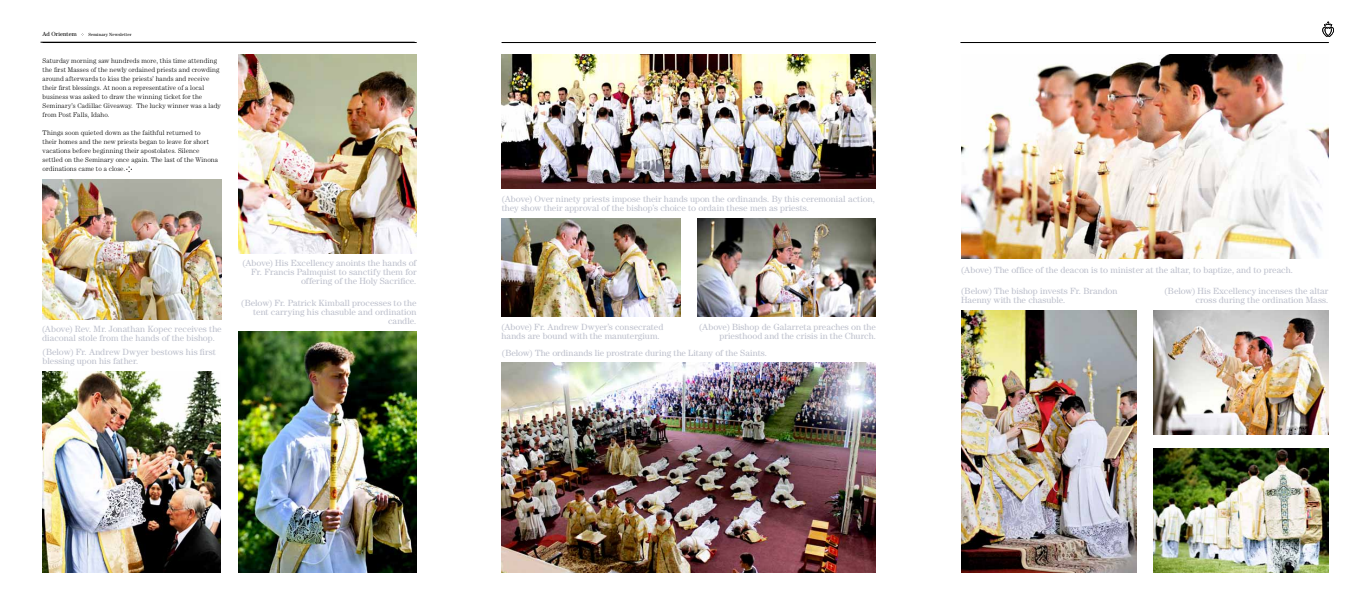
<style>
.page{position:relative;width:1371px;height:594px;background:#fff}
.page>*{position:absolute;margin:0;border:0;box-sizing:border-box;transform-origin:0 0}
.t1{font:9px/9px "Century Std";color:#bec1cd}
.t2{font:300 6.75px/9px "Century Std";letter-spacing:.015em;color:#000}
.t3{font:6px "Century Std";letter-spacing:.01em;color:#000}
.t4{font:4.5px "Century Std";letter-spacing:.03em;color:#000}
</style>
<div class="page">
<img style="left:502px;top:218px;width:178px;height:99px">
<hr style="left:43px;top:42px;width:373px;height:1px;background:#000">
<hr style="left:41px;top:42px;width:373px;height:1px;background:#000">
<hr style="left:501px;top:42px;width:374px;height:1px;background:#000">
<hr style="left:960px;top:42px;width:368px;height:1px;background:#000">
<svg style="left:1322px;top:21px;width:11px;height:16px"></svg>
<img style="left:1153px;top:449px;width:175px;height:124px">
<img style="left:502px;top:55px;width:373px;height:134px">
<img style="left:961px;top:55px;width:367px;height:204px">
<img style="left:1153px;top:310px;width:175px;height:125px">
<img style="left:43px;top:371px;width:178px;height:202px">
<img style="left:961px;top:310px;width:175px;height:263px">
<img style="left:238px;top:331px;width:178px;height:242px">
<img style="left:502px;top:363px;width:373px;height:210px">
<img style="left:43px;top:180px;width:178px;height:140px">
<svg style="left:126px;top:166px;width:6px;height:6px"></svg>
<img style="left:238px;top:55px;width:178px;height:198px">
<img style="left:697px;top:218px;width:178px;height:99px">
<p class="t3" style="left:43px;top:30px;width:36px">Ad Orientem</p>
<p class="t4" style="left:88px;top:32px;width:45px">Seminary Newsletter</p>
<p class="t2" style="left:43px;top:56px;width:180px">Saturday morning saw hundreds more, this time attending the first Masses of the newly ordained priests and crowding around afterwards to kiss the priests’ hands and receive their first blessings. At noon a representative of a local business was asked to draw the winning ticket for the Seminary’s Cadillac Giveaway. The lucky winner was a lady from Post Falls, Idaho.</p>
<p class="t2" style="left:43px;top:128px;width:177px">Things soon quieted down as the faithful returned to<br>their homes and the new priests began to leave for short vacations before beginning their apostolates. Silence settled on the Seminary once again. The last of the Winona ordinations came to a close.</p>
<p class="t1" style="left:42px;top:324px;width:181px">(Above) Rev. Mr. Jonathan Kopec receives the diaconal stole from the hands of the bishop.</p>
<p class="t1" style="left:43px;top:347px;width:175px">(Below) Fr. Andrew Dwyer bestows his first blessing upon his father.</p>
<p class="t1" style="left:242px;top:259px;width:175px;text-align:right">(Above) His Excellency anoints the hands of<br>Fr. Francis Palmquist to sanctify them for offering of the Holy Sacrifice.</p>
<p class="t1" style="left:241px;top:298px;width:177px;text-align:right">(Below) Fr. Patrick Kimball processes to the tent carrying his chasuble and ordination candle.</p>
<p class="t1" style="left:502px;top:195px;width:374px">(Above) Over ninety priests impose their hands upon the ordinands. By this ceremonial action, they show their approval of the bishop’s choice to ordain these men as priests.</p>
<p class="t1" style="left:501px;top:322px;width:163px">(Above) Fr. Andrew Dwyer’s consecrated hands are bound with the manutergium.</p>
<p class="t1" style="left:699px;top:323px;width:178px;text-align:right">(Above) Bishop de Galarreta preaches on the priesthood and the crisis in the Church.</p>
<p class="t1" style="left:502px;top:348px;width:267px">(Below) The ordinands lie prostrate during the Litany of the Saints.</p>
<p class="t1" style="left:961px;top:265px;width:333px">(Above) The office of the deacon is to minister at the altar, to baptize, and to preach.</p>
<p class="t1" style="left:961px;top:286px;width:158px">(Below) The bishop invests Fr. Brandon<br>Haenny with the chasuble.</p>
<p class="t1" style="left:1164px;top:286px;width:165px;text-align:right">(Below) His Excellency incenses the altar cross during the ordination Mass.</p>
</div>
